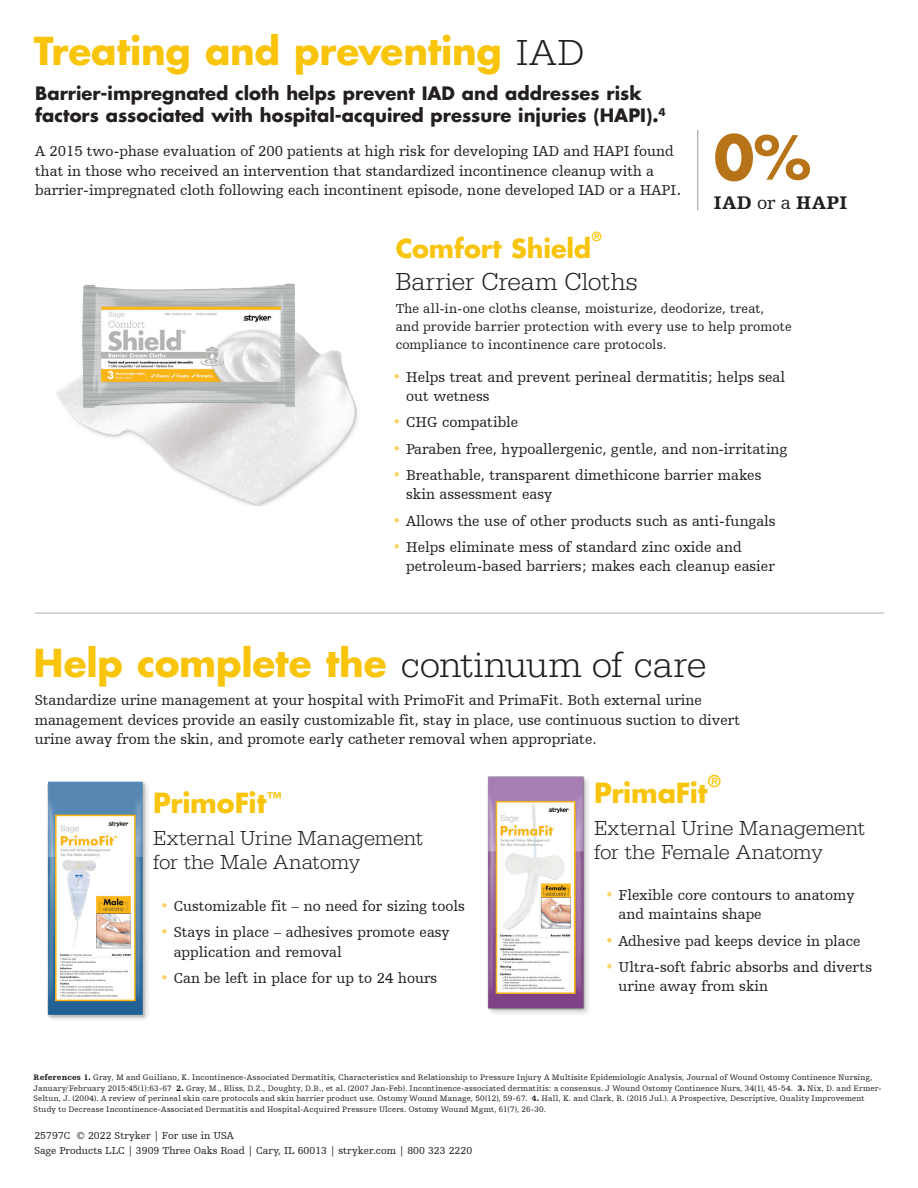
<style>
.page{position:relative;width:918px;height:1188px;background:#fff}
.page>*{position:absolute;margin:0;border:0;box-sizing:border-box;transform-origin:0 0}
.t1{font:700 59.1px "Futura For Stryker";color:#b67318}
.t2{font:700 37.5px "Futura For Stryker";letter-spacing:-.005em;color:#f9c40c}
.t3{font:700 27px "Futura For Stryker";letter-spacing:-.01em;color:#f9c40c}
.t4{font:300 25.5px "URW Egyptienne TOT";letter-spacing:.005em;color:#231f20}
.t5{font:700 25.5px "Futura For Stryker";letter-spacing:-.005em;color:#f9c40c}
.t6{font:300 21px/24px "URW Egyptienne TOT";letter-spacing:-.005em;color:#231f20}
.t7{font:900 19.2px "Humanist Slabserif 712 BT";letter-spacing:.035em;color:#231f20}
.t8{font:700 18px/22.5px "Futura For Stryker";color:#231f20}
.t9{font:700 15.75px "Futura For Stryker";color:#f9c40c}
.t10{font:15px/19.5px "Humanist Slabserif 712 BT";color:#231f20}
.t11{font:13.5px/18px "Humanist Slabserif 712 BT";letter-spacing:.01em;color:#231f20}
.t12{font:700 12.3px "Futura For Stryker";color:#f9c40c}
.t13{font:10.5px/15px "Humanist Slabserif 712 BT";letter-spacing:.005em;color:#231f20}
.t14{font:8.25px/10.5px "Humanist Slabserif 712 BT";letter-spacing:.025em;color:#231f20}
.s1{font-family:"URW Egyptienne TOT";font-weight:300;color:#231f20}
.s2{font-size:18px}
.s3{font-weight:400}
.s4{color:#fbd265}
.s5{font-weight:900}
</style>
<div class="page">
<hr style="left:35px;top:613px;width:849px;height:1px;background:#abafae">
<hr style="left:697px;top:130px;width:1px;height:80px;background:#abafae">
<div style="left:487px;top:775px;width:105px;height:243px;background:#231f20;opacity:.2"></div>
<img style="left:487px;top:776px;width:98px;height:235px">
<div style="left:46px;top:779px;width:107px;height:246px;background:#231f20;opacity:.2"></div>
<img style="left:46px;top:781px;width:107px;height:237px">
<img style="left:56px;top:283px;width:302px;height:222px">
<h2 class="t2" style="left:34px;top:26px;width:552px">Treating and preventing <span class="s1">IAD</span></h2>
<p class="t8" style="left:35px;top:82px;width:632px">Barrier-impregnated cloth helps prevent IAD and addresses risk factors associated with hospital-acquired pressure injuries (HAPI).<sup>4</sup></p>
<p class="t10" style="left:35px;top:141px;width:648px">A 2015 two-phase evaluation of 200 patients at high risk for developing IAD and HAPI found that in those who received an intervention that standardized incontinence cleanup with a barrier-impregnated cloth following each incontinent episode, none developed IAD or a HAPI<span class="s2">.</span></p>
<h1 class="t1" style="left:714px;top:118px;width:99px">0%</h1>
<p class="t7" style="left:714px;top:191px;width:135px">IAD <span class="s3">or a</span> HAPI</p>
<p class="t12" style="left:592px;top:228px;width:11px">®</p>
<h3 class="t4" style="left:396px;top:267px;width:243px">Barrier Cream Cloths</h3>
<p class="t11" style="left:396px;top:300px;width:398px">The all-in-one cloths cleanse, moisturize, deodorize, treat,<br>and provide barrier protection with every use to help promote compliance to incontinence care protocols.</p>
<p class="t10" style="left:406px;top:367px;width:381px;text-indent:-14px"><span class="s4">•</span> Helps treat and prevent perineal dermatitis; helps seal out wetness</p>
<p class="t10" style="left:393px;top:412px;width:127px"><span class="s4">•</span> CHG compatible</p>
<p class="t10" style="left:393px;top:439px;width:396px"><span class="s4">•</span> Paraben free, hypoallergenic, gentle, and non-irritating</p>
<p class="t10" style="left:406px;top:465px;width:357px;text-indent:-14px"><span class="s4">•</span> Breathable, transparent dimethicone barrier makes skin assessment easy</p>
<p class="t10" style="left:393px;top:511px;width:385px"><span class="s4">•</span> Allows the use of other products such as anti-fungals</p>
<p class="t10" style="left:406px;top:537px;width:370px;text-indent:-14px"><span class="s4">•</span> Helps eliminate mess of standard zinc oxide and petroleum-based barriers; makes each cleanup easier</p>
<h3 class="t5" style="left:396px;top:232px;width:197px">Comfort Shield</h3>
<h2 class="t2" style="left:34px;top:638px;width:675px">Help complete the <span class="s1">continuum of care</span></h2>
<p class="t10" style="left:35px;top:690px;width:707px">Standardize urine management at your hospital with PrimoFit and PrimaFit. Both external urine management devices provide an easily customizable fit, stay in place, use continuous suction to divert urine away from the skin, and promote early catheter removal when appropriate.</p>
<h3 class="t3" style="left:153px;top:785px;width:130px">PrimoFit<sup>™</sup></h3>
<h3 class="t6" style="left:153px;top:826px;width:271px">External Urine Management for the Male Anatomy</h3>
<p class="t10" style="left:160px;top:896px;width:306px"><span class="s4">•</span> Customizable fit – no need for sizing tools</p>
<p class="t10" style="left:174px;top:922px;width:278px;text-indent:-14px"><span class="s4">•</span> Stays in place – adhesives promote easy application and removal</p>
<p class="t10" style="left:160px;top:968px;width:279px"><span class="s4">•</span> Can be left in place for up to 24 hours</p>
<h3 class="t3" style="left:594px;top:775px;width:115px">PrimaFit</h3>
<p class="t9" style="left:708px;top:771px;width:14px">®</p>
<h3 class="t6" style="left:594px;top:817px;width:272px">External Urine Management for the Female Anatomy</h3>
<p class="t10" style="left:619px;top:885px;width:238px;text-indent:-14px"><span class="s4">•</span> Flexible core contours to anatomy and maintains shape</p>
<p class="t10" style="left:605px;top:931px;width:257px"><span class="s4">•</span> Adhesive pad keeps device in place</p>
<p class="t10" style="left:619px;top:957px;width:255px;text-indent:-14px"><span class="s4">•</span> Ultra-soft fabric absorbs and diverts urine away from skin</p>
<p class="t14" style="left:34px;top:1072px;width:850px"><span class="s5">References 1.</span> Gray, M and Guiliano, K. Incontinence-Associated Dermatitis, Characteristics and Relationship to Pressure Injury A Multisite Epidemiologic Analysis, Journal of Wound Ostomy Continence Nursing, January/February 2015:45(1):63-67 <span class="s5">2.</span> Gray, M., Bliss, D.Z., Doughty, D.B., et al. (2007 Jan-Feb). Incontinence-associated dermatitis: a consensus. J Wound Ostomy Continence Nurs, 34(1), 45-54. <span class="s5">3.</span> Nix, D. and Ermer-Seltun, J. (2004). A review of perineal skin care protocols and skin barrier product use. Ostomy Wound Manage, 50(12), 59-67. <span class="s5">4.</span> Hall, K. and Clark, R. (2015 Jul.). A Prospective, Descriptive, Quality Improvement Study to Decrease Incontinence-Associated Dermatitis and Hospital-Acquired Pressure Ulcers. Ostomy Wound Mgmt, 61(7), 26-30.</p>
<p class="t13" style="left:34px;top:1128px;width:439px">25797C © 2022 Stryker | For use in USA<br>Sage Products LLC | 3909 Three Oaks Road | Cary, IL 60013 | stryker.com | 800 323 2220</p>
</div>
